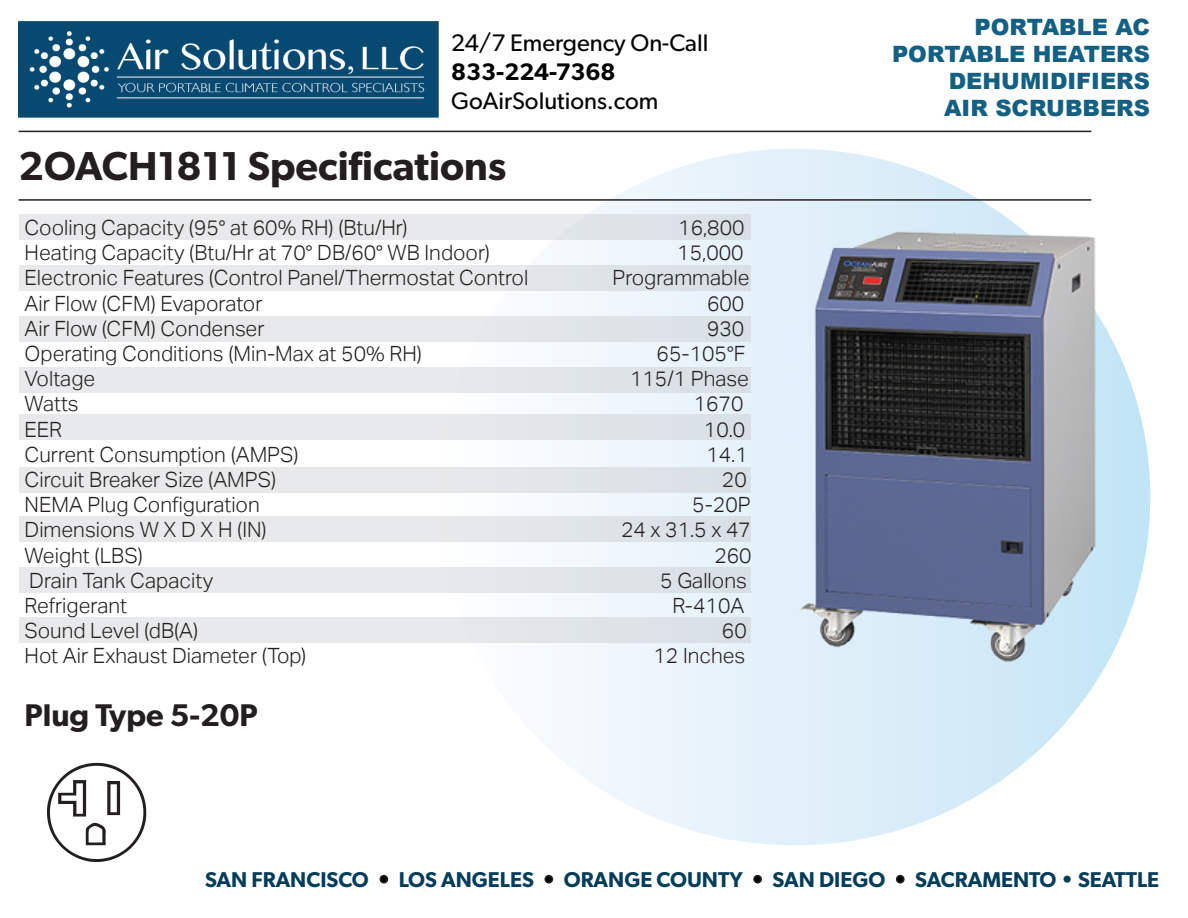
<style>
.page{position:relative;width:1188px;height:918px;background:#fff}
.page>*{position:absolute;margin:0;border:0;box-sizing:border-box;transform-origin:0 0}
.t1{font:600 40.5px "Gibson";color:#231f20}
.t2{font:600 31.5px "Gibson";color:#231f20}
.t3{font:24px "Gibson";color:#040503}
.t4{font:600 24px "Gibson";color:#040503}
.t5{font:900 22.5px/27px "Arial";color:#146082;text-align:right}
.t6{font:600 21.45px "Gibson";color:#033d5a}
.t7{font:300 21px "Aktiv Grotesk";color:#231f20}
.s1{color:#040503}
</style>
<div class="page">
<div style="left:439px;top:149px;width:711px;height:696px;background:linear-gradient(to right,#fffdfe,#c3e4f5);border-radius:50%"></div>
<div style="left:380px;top:875px;width:8px;height:9px;border:2px solid #231f20;border-radius:50%"></div>
<div style="left:544px;top:875px;width:9px;height:9px;border:2px solid #231f20;border-radius:50%"></div>
<div style="left:753px;top:875px;width:9px;height:9px;border:2px solid #231f20;border-radius:50%"></div>
<div style="left:896px;top:875px;width:9px;height:9px;border:2px solid #231f20;border-radius:50%"></div>
<hr style="left:19px;top:131px;width:1072px;height:1px;background:#231f20">
<div style="left:19px;top:215px;width:732px;height:25px;background:linear-gradient(to right,#ecebeb,#dee3e8)"></div>
<div style="left:19px;top:367px;width:732px;height:26px;background:linear-gradient(to right,#ecebeb,#dde2e7)"></div>
<div style="left:19px;top:467px;width:732px;height:25px;background:linear-gradient(to right,#ecebeb,#dde2e7)"></div>
<div style="left:19px;top:414px;width:732px;height:26px;background:linear-gradient(to right,#ecebeb,#dde2e7)"></div>
<div style="left:19px;top:516px;width:732px;height:26px;background:linear-gradient(to right,#ecebeb,#dde2e7)"></div>
<div style="left:19px;top:568px;width:732px;height:25px;background:linear-gradient(to right,#ecebeb,#dde2e7)"></div>
<div style="left:19px;top:617px;width:732px;height:26px;background:linear-gradient(to right,#ecebeb,#dde2e7)"></div>
<div style="left:19px;top:317px;width:732px;height:25px;background:linear-gradient(to right,#ecebeb,#dde3e7)"></div>
<div style="left:19px;top:265px;width:732px;height:25px;background:linear-gradient(to right,#ecebeb,#dde3e7)"></div>
<hr style="left:19px;top:199px;width:1072px;height:2px;background:#231f20">
<img style="left:19px;top:21px;width:420px;height:96px">
<img style="left:800px;top:224px;width:296px;height:444px">
<img style="left:48px;top:762px;width:99px;height:99px">
<p class="t3" style="left:451px;top:28px;width:259px">24/7 Emergency On-Call</p>
<p class="t4" style="left:451px;top:57px;width:166px">833-224-7368</p>
<p class="t3" style="left:451px;top:86px;width:209px">GoAirSolutions.com</p>
<h1 class="t1" style="left:19px;top:142px;width:489px">2OACH1811 Specifications</h1>
<p class="t7" style="left:25px;top:215px;width:385px">Cooling Capacity (95° at 60% RH) (Btu/Hr)</p>
<p class="t7" style="left:678px;top:215px;width:68px">16,800</p>
<p class="t7" style="left:25px;top:241px;width:467px">Heating Capacity (Btu/Hr at 70° DB/60° WB Indoor)</p>
<p class="t7" style="left:677px;top:241px;width:68px">15,000</p>
<p class="t7" style="left:25px;top:266px;width:505px">Electronic Features (Control Panel/Thermostat Control</p>
<p class="t7" style="left:613px;top:266px;width:138px">Programmable</p>
<p class="t7" style="left:25px;top:291px;width:239px">Air Flow (CFM) Evaporator</p>
<p class="t7" style="left:707px;top:291px;width:39px">600</p>
<p class="t7" style="left:25px;top:316px;width:241px">Air Flow (CFM) Condenser</p>
<p class="t7" style="left:707px;top:316px;width:39px">930</p>
<p class="t7" style="left:25px;top:341px;width:399px">Operating Conditions (Min-Max at 50% RH)</p>
<p class="t7" style="left:657px;top:341px;width:90px">65-105°F</p>
<p class="t7" style="left:25px;top:367px;width:72px">Voltage</p>
<p class="t7" style="left:630px;top:367px;width:120px">115/1 Phase</p>
<p class="t7" style="left:25px;top:392px;width:56px">Watts</p>
<p class="t7" style="left:694px;top:392px;width:51px">1670</p>
<p class="t7" style="left:25px;top:417px;width:39px">EER</p>
<p class="t7" style="left:704px;top:417px;width:43px">10.0</p>
<p class="t7" style="left:25px;top:442px;width:276px">Current Consumption (AMPS)</p>
<p class="t7" style="left:706px;top:442px;width:43px">14.1</p>
<p class="t7" style="left:25px;top:467px;width:253px">Circuit Breaker Size (AMPS)</p>
<p class="t7" style="left:722px;top:467px;width:26px">20</p>
<p class="t7" style="left:25px;top:493px;width:237px">NEMA Plug Configuration</p>
<p class="t7" style="left:692px;top:493px;width:60px">5-20P</p>
<p class="t7" style="left:25px;top:518px;width:244px">Dimensions W X D X H (IN)</p>
<p class="t7" style="left:621px;top:518px;width:132px">24 x 31.5 x 47</p>
<p class="t7" style="left:25px;top:543px;width:120px">Weight (LBS)</p>
<p class="t7" style="left:714px;top:543px;width:39px">260</p>
<p class="t7" style="left:29px;top:568px;width:185px">Drain Tank Capacity</p>
<p class="t7" style="left:660px;top:568px;width:88px">5 Gallons</p>
<p class="t7" style="left:25px;top:593px;width:104px">Refrigerant</p>
<p class="t7" style="left:673px;top:593px;width:73px">R-410A</p>
<p class="t7" style="left:25px;top:619px;width:175px">Sound Level (dB(A)</p>
<p class="t7" style="left:722px;top:619px;width:26px">60</p>
<p class="t7" style="left:25px;top:644px;width:283px">Hot Air Exhaust Diameter (Top)</p>
<p class="t7" style="left:653px;top:644px;width:93px">12 Inches</p>
<h2 class="t2" style="left:25px;top:696px;width:235px">Plug Type 5-20P</h2>
<p class="t5" style="left:892px;top:13px;width:259px">PORTABLE AC<br>PORTABLE HEATERS<br>DEHUMIDIFIERS<br>AIR SCRUBBERS</p>
<p class="t6" style="left:205px;top:867px;width:956px">SAN FRANCISCO <span class="s1">•</span> LOS ANGELES <span class="s1">•</span> ORANGE COUNTY <span class="s1">•</span> SAN DIEGO <span class="s1">•</span> SACRAMENTO • SEATTLE</p>
</div>
